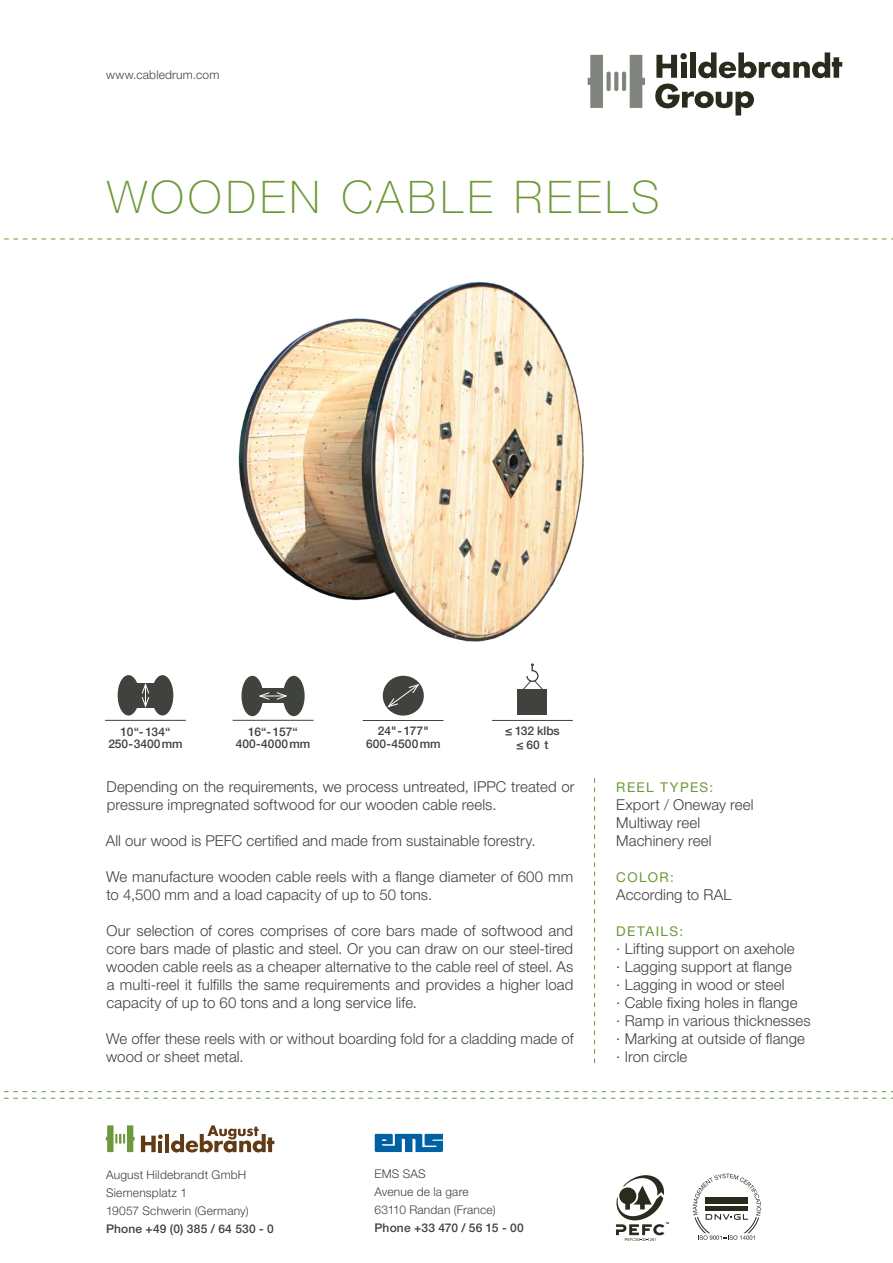
<style>
.page{position:relative;width:893px;height:1263px;background:#fff}
.page>*{position:absolute;margin:0;border:0;box-sizing:border-box;transform-origin:0 0}
.t1{font:100 45px "Helvetica Neue LT Pro";letter-spacing:.095em;color:#6d993a}
.t2{font:300 15px/18px "Helvetica Neue LT Pro";letter-spacing:.005em;color:#3f423d}
.t3{font:13.5px "Helvetica Neue LT Pro";letter-spacing:.11em;color:#6d993a}
.t4{font:300 12px/18px "Helvetica Neue LT Pro";letter-spacing:.015em;color:#3f423d}
.t5{font:500 12px/12.8px "Helvetica Neue LT Pro";letter-spacing:.005em;color:#3f423d;text-align:center}
</style>
<div class="page">
<svg style="left:4px;top:239px;width:889px;height:1px"></svg>
<svg style="left:4px;top:1091px;width:889px;height:1px"></svg>
<svg style="left:4px;top:1098px;width:889px;height:1px"></svg>
<svg style="left:588px;top:55px;width:57px;height:53px"></svg>
<div style="left:681px;top:62px;width:5px;height:16px;background:#282c1c"></div>
<div style="left:690px;top:52px;width:6px;height:26px;background:#282c1c"></div>
<div style="left:680px;top:53px;width:7px;height:6px;background:#282c1c;border-radius:50%"></div>
<svg style="left:698px;top:52px;width:144px;height:26px"></svg>
<svg style="left:656px;top:55px;width:21px;height:23px"></svg>
<svg style="left:655px;top:84px;width:99px;height:31px"></svg>
<svg style="left:616px;top:1175px;width:53px;height:66px"></svg>
<svg style="left:693px;top:1174px;width:68px;height:66px"></svg>
<hr style="left:165px;top:1134px;width:4px;height:18px;background:#623a15">
<svg style="left:141px;top:1134px;width:22px;height:18px"></svg>
<svg style="left:171px;top:1125px;width:103px;height:27px"></svg>
<svg style="left:106px;top:1125px;width:29px;height:27px"></svg>
<svg style="left:375px;top:1134px;width:68px;height:18px"></svg>
<svg style="left:594px;top:778px;width:1px;height:285px"></svg>
<hr style="left:492px;top:720px;width:81px;height:1px;background:#3f423d">
<svg style="left:523px;top:681px;width:20px;height:8px"></svg>
<div style="left:518px;top:689px;width:29px;height:26px;background:#3f423d"></div>
<div style="left:526px;top:670px;width:13px;height:12px;border:1px solid #3f423d;border-radius:50%"></div>
<svg style="left:382px;top:675px;width:42px;height:41px"></svg>
<hr style="left:363px;top:720px;width:80px;height:1px;background:#3f423d">
<hr style="left:105px;top:720px;width:81px;height:1px;background:#3f423d">
<div style="left:118px;top:675px;width:21px;height:40px;background:#3f423d;border-radius:50%"></div>
<div style="left:152px;top:675px;width:21px;height:40px;background:#3f423d;border-radius:50%"></div>
<div style="left:131px;top:683px;width:29px;height:25px;background:#3f423d"></div>
<svg style="left:141px;top:683px;width:9px;height:25px"></svg>
<hr style="left:233px;top:720px;width:80px;height:1px;background:#3f423d">
<div style="left:241px;top:676px;width:22px;height:40px;background:#3f423d;border-radius:50%"></div>
<div style="left:283px;top:676px;width:22px;height:40px;background:#3f423d;border-radius:50%"></div>
<div style="left:259px;top:689px;width:28px;height:14px;background:#3f423d"></div>
<svg style="left:259px;top:692px;width:29px;height:8px"></svg>
<img style="left:238px;top:281px;width:346px;height:361px">
<p class="t4" style="left:106px;top:65px;width:115px">www.cabledrum.com</p>
<h1 class="t1" style="left:107px;top:171px;width:554px">WOODEN CABLE REELS</h1>
<p class="t5" style="left:108px;top:725px;width:76px">10“- 134“<br>250-3400mm</p>
<p class="t5" style="left:236px;top:725px;width:76px">16“- 157“<br>400-4000mm</p>
<p class="t5" style="left:366px;top:724px;width:76px">24"- 177"<br>600-4500mm</p>
<p class="t5" style="left:505px;top:724px;width:56px;line-height:13.4px">≤ 132 klbs ≤ 60 t</p>
<p class="t2" style="left:107px;top:777px;width:469px">Depending on the requirements, we process untreated, IPPC treated or pressure impregnated softwood for our wooden cable reels.</p>
<p class="t2" style="left:106px;top:831px;width:431px">All our wood is PEFC certified and made from sustainable forestry.</p>
<p class="t2" style="left:106px;top:867px;width:468px">We manufacture wooden cable reels with a flange diameter of 600 mm to 4,500 mm and a load capacity of up to 50 tons.</p>
<p class="t2" style="left:106px;top:921px;width:468px;text-align:justify">Our selection of cores comprises of core bars made of softwood and core bars made of plastic and steel. Or you can draw on our steel-tired wooden cable reels as a cheaper alternative to the cable reel of steel. As a multi-reel it fulfills the same requirements and provides a higher load capacity of up to 60 tons and a long service life.</p>
<p class="t2" style="left:106px;top:1029px;width:469px">We offer these reels with or without boarding fold for a cladding made of wood or sheet metal.</p>
<p class="t3" style="left:616px;top:779px;width:98px">REEL TYPES:</p>
<p class="t2" style="left:616px;top:795px;width:139px">Export / Oneway reel<br>Multiway reel<br>Machinery reel</p>
<p class="t3" style="left:616px;top:869px;width:59px">COLOR:</p>
<p class="t2" style="left:616px;top:885px;width:117px">According to RAL</p>
<p class="t3" style="left:616px;top:923px;width:69px">DETAILS:</p>
<p class="t2" style="left:616px;top:939px;width:196px">∙ Lifting support on axehole<br>∙ Lagging support at flange<br>∙ Lagging in wood or steel<br>∙ Cable fixing holes in flange<br>∙ Ramp in various thicknesses ∙ Marking at outside of flange ∙ Iron circle</p>
<p class="t4" style="left:106px;top:1165px;width:144px">August Hildebrandt GmbH<br>Siemensplatz 1<br>19057 Schwerin (Germany)</p>
<p class="t5" style="left:106px;top:1222px;width:169px">Phone +49 (0) 385 / 64 530 - 0</p>
<p class="t4" style="left:374px;top:1164px;width:123px">EMS SAS<br>Avenue de la gare<br>63110 Randan (France)</p>
<p class="t5" style="left:374px;top:1221px;width:151px">Phone +33 470 / 56 15 - 00</p>
</div>
